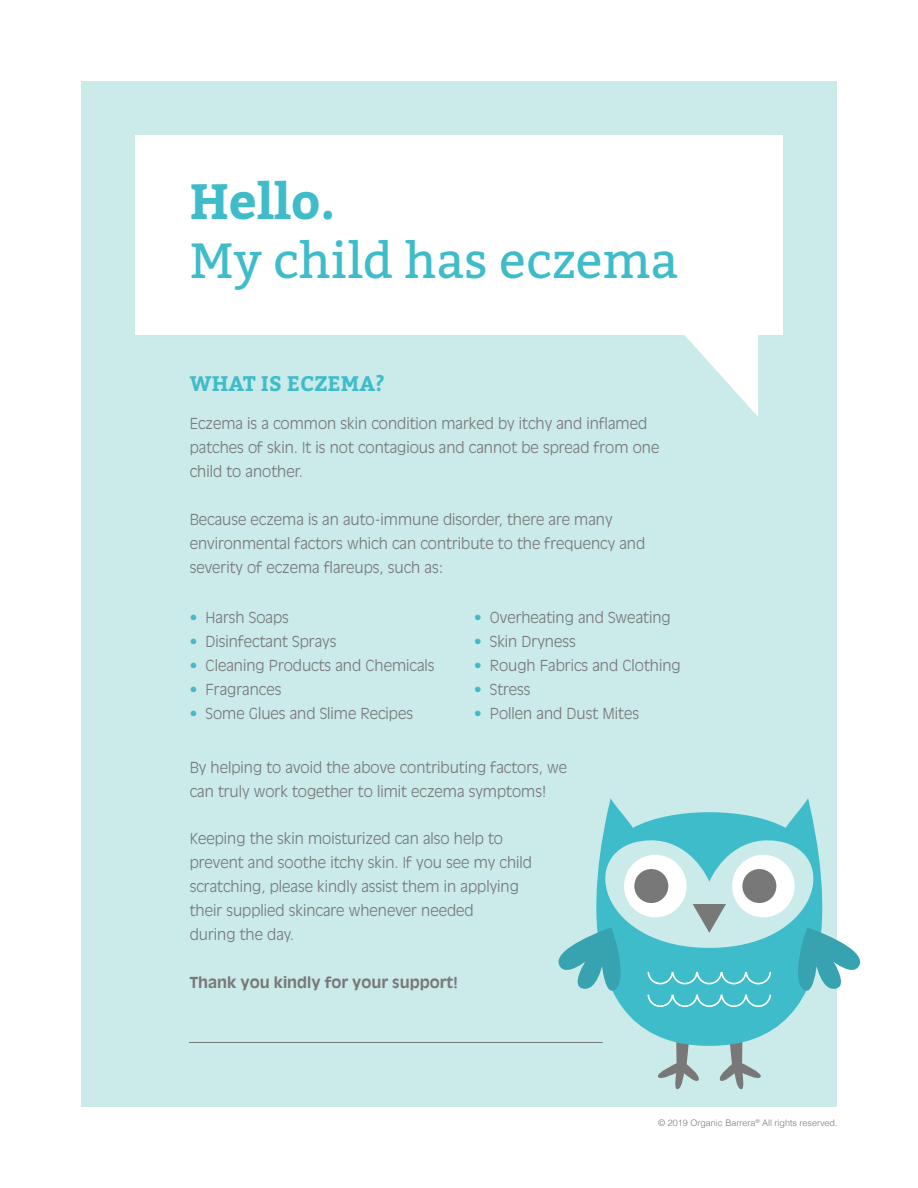
<style>
.page{position:relative;width:918px;height:1188px;background:#fff}
.page>*{position:absolute;margin:0;border:0;box-sizing:border-box;transform-origin:0 0}
.t1{font:49.5px "Bitter";color:#3ebcca}
.t2{font:700 49.5px "Bitter";color:#3ebcca}
.t3{font:700 21px "Bitter";letter-spacing:.01em;color:#3ebcca}
.t4{font:300 15px/24px "Antique Olive";color:#787878}
.t5{font:700 15px "Antique Olive";color:#787878}
.t6{font:300 9px "Helvetica";color:#787878}
.s1{font-size:16.5px}
.s2{color:#3ebcca}
</style>
<div class="page">
<div style="left:81px;top:81px;width:756px;height:1025px;background:#cbeaea"></div>
<svg style="left:719px;top:1046px;width:42px;height:44px"></svg>
<svg style="left:657px;top:1046px;width:42px;height:44px"></svg>
<svg style="left:604px;top:798px;width:211px;height:248px;fill:#3ebcca"></svg>
<svg style="left:558px;top:831px;width:303px;height:176px"></svg>
<div style="left:135px;top:135px;width:648px;height:200px;background:#fff"></div>
<hr style="left:189px;top:1042px;width:414px;height:1px;background:#787878">
<svg style="left:685px;top:335px;width:73px;height:82px"></svg>
<h1 class="t2" style="left:190px;top:163px;width:147px">Hello.</h1>
<h1 class="t1" style="left:190px;top:225px;width:491px">My child has eczema</h1>
<h2 class="t3" style="left:190px;top:367px;width:197px">WHAT IS ECZEMA?</h2>
<p class="t4" style="left:190px;top:411px;width:471px">Eczema is a common skin condition marked by itchy and inflamed patches of skin. It is not contagious and cannot be spread from one child to another.</p>
<p class="t4" style="left:190px;top:507px;width:457px">Because eczema is an auto-immune disorder, there are many environmental factors which can contribute to the frequency and severity of eczema flareups, such as<span class="s1">:</span></p>
<p class="t4" style="left:190px;top:605px;width:101px"><span class="s2">•</span> Harsh Soaps</p>
<p class="t4" style="left:190px;top:629px;width:148px"><span class="s2">•</span> Disinfectant Sprays</p>
<p class="t4" style="left:190px;top:653px;width:246px"><span class="s2">•</span> Cleaning Products and Chemicals</p>
<p class="t4" style="left:190px;top:677px;width:93px"><span class="s2">•</span> Fragrances</p>
<p class="t4" style="left:190px;top:701px;width:225px"><span class="s2">•</span> Some Glues and Slime Recipes</p>
<p class="t4" style="left:190px;top:755px;width:379px">By helping to avoid the above contributing factors, we can truly work together to limit eczema symptoms!</p>
<p class="t4" style="left:474px;top:605px;width:198px"><span class="s2">•</span> Overheating and Sweating</p>
<p class="t4" style="left:474px;top:629px;width:103px"><span class="s2">•</span> Skin Dryness</p>
<p class="t4" style="left:474px;top:653px;width:208px"><span class="s2">•</span> Rough Fabrics and Clothing</p>
<p class="t4" style="left:474px;top:677px;width:58px"><span class="s2">•</span> Stress</p>
<p class="t4" style="left:474px;top:701px;width:166px"><span class="s2">•</span> Pollen and Dust Mites</p>
<p class="t4" style="left:190px;top:826px;width:344px">Keeping the skin moisturized can also help to prevent and soothe itchy skin. If you see my child scratching, please kindly assist them in applying their supplied skincare whenever needed<br>during the day.</p>
<p class="t5" style="left:190px;top:973px;width:270px">Thank you kindly for your support!</p>
<p class="t6" style="left:658px;top:1116px;width:181px">© 2019 Organic Barrera<sup>®</sup> All rights reserved.</p>
</div>
